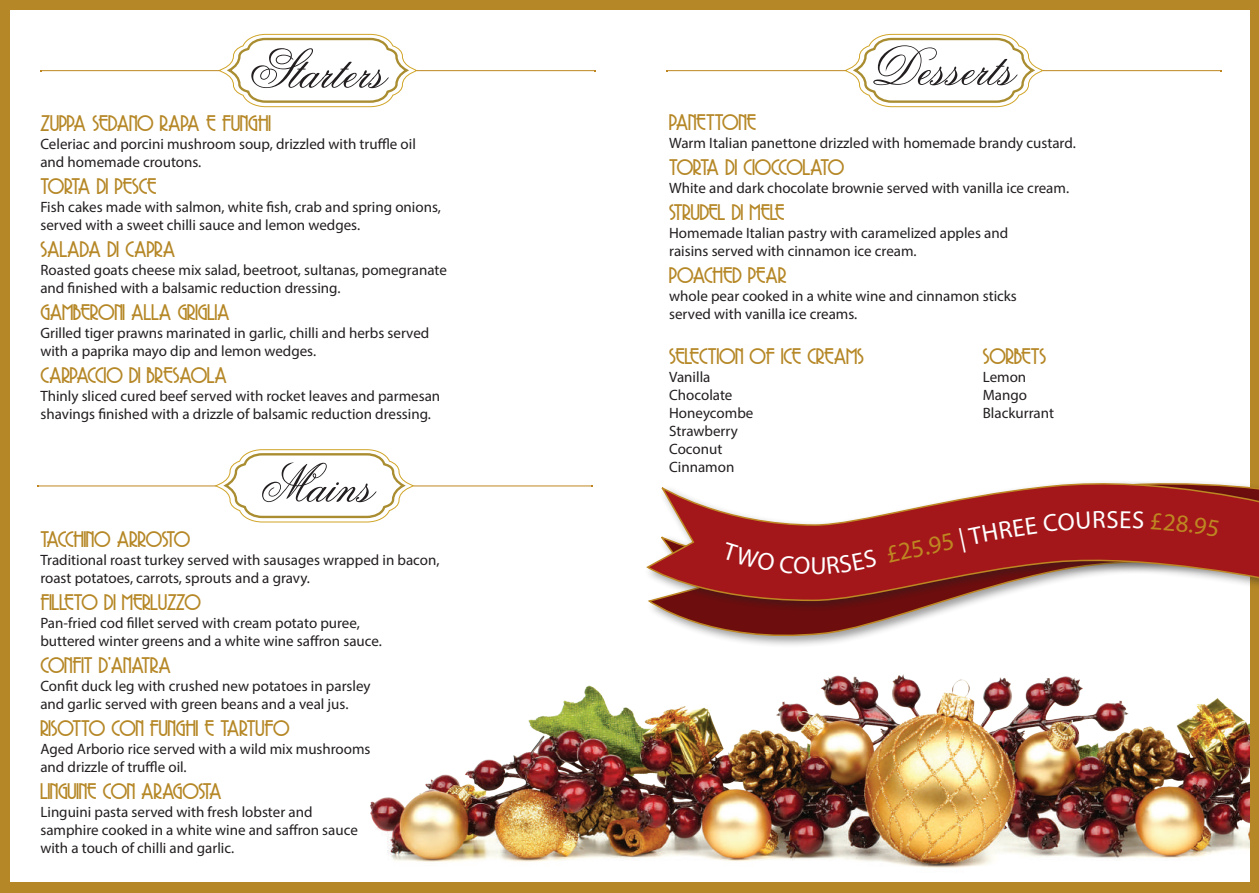
<style>
.page{position:relative;width:1259px;height:893px;background:#fff}
.page>*{position:absolute;margin:0;border:0;box-sizing:border-box;transform-origin:0 0}
.t1{font:54px "Old Scrip";color:#231f20}
.t2{font:24.9px "Myriad Pro";color:#be8722}
.t3{font:24.9px "Myriad Pro";color:#fff}
.t4{font:21px "Copasetic";color:#b58726}
.t5{font:21px "Copasetic";letter-spacing:-.02em;color:#b58726}
.t6{font:15px/18px "Myriad Pro";color:#231f20}
</style>
<div class="page">
<div style="left:0;top:0;width:1259px;height:893px;background:linear-gradient(to right,#b58726,#b58726)"></div>
<div style="left:10px;top:10px;width:1239px;height:872px;background:#fff"></div>
<img style="left:370px;top:674px;width:879px;height:194px">
<div style="left:645px;top:479px;width:614px;height:170px;background:#fff"></div>
<svg style="left:658px;top:462px;width:601px;height:183px"></svg>
<div style="left:644px;top:479px;width:615px;height:135px;background:#231f20;opacity:.45"></div>
<svg style="left:646px;top:475px;width:613px;height:127px"></svg>
<svg style="left:218px;top:34px;width:200px;height:73px"></svg>
<hr style="left:41px;top:70px;width:178px;height:1px;background:#be8722">
<hr style="left:417px;top:70px;width:178px;height:1px;background:#be8722">
<svg style="left:844px;top:34px;width:200px;height:73px"></svg>
<hr style="left:667px;top:70px;width:178px;height:1px;background:#be8722">
<hr style="left:1043px;top:70px;width:178px;height:1px;background:#be8722">
<svg style="left:214px;top:449px;width:200px;height:74px"></svg>
<hr style="left:38px;top:486px;width:178px;height:1px;background:#be8722">
<hr style="left:413px;top:486px;width:179px;height:1px;background:#be8722">
<div style="left:722px;top:542px;width:88px;height:33px;background:#a3171b"></div>
<svg style="left:827px;top:549px;width:50px;height:25px"></svg>
<div style="left:940px;top:517px;width:97px;height:35px;background:#a3171b"></div>
<svg style="left:1043px;top:511px;width:62px;height:21px"></svg>
<svg style="left:1121px;top:511px;width:22px;height:18px"></svg>
<div style="left:1151px;top:512px;width:68px;height:25px;background:#a3171b"></div>
<h1 class="t1" style="left:247px;top:37px;width:138px">Starters</h1>
<h3 class="t4" style="left:40px;top:113px;width:232px">ZUPPA SEDANO RAPA E FUNGHI</h3>
<p class="t6" style="left:40px;top:134px;width:377px">Celeriac and porcini mushroom soup, drizzled with truffle oil and homemade croutons.</p>
<h3 class="t4" style="left:40px;top:176px;width:118px">TORTA DI PESCE</h3>
<p class="t6" style="left:40px;top:197px;width:402px">Fish cakes made with salmon, white fish, crab and spring onions, served with a sweet chilli sauce and lemon wedges.</p>
<h3 class="t4" style="left:40px;top:239px;width:136px">SALADA DI CAPRA</h3>
<p class="t6" style="left:40px;top:260px;width:408px">Roasted goats cheese mix salad, beetroot, sultanas, pomegranate and finished with a balsamic reduction dressing.</p>
<h3 class="t4" style="left:40px;top:302px;width:191px">GAMBERONI ALLA GRIGLIA</h3>
<p class="t6" style="left:40px;top:323px;width:390px">Grilled tiger prawns marinated in garlic, chilli and herbs served with a paprika mayo dip and lemon wedges.</p>
<h3 class="t4" style="left:40px;top:365px;width:188px">CARPACCIO DI BRESAOLA</h3>
<p class="t6" style="left:40px;top:386px;width:401px">Thinly sliced cured beef served with rocket leaves and parmesan shavings finished with a drizzle of balsamic reduction dressing.</p>
<h1 class="t1" style="left:260px;top:451px;width:114px">Mains</h1>
<h3 class="t5" style="left:40px;top:528px;width:151px">TACCHINO ARROSTO</h3>
<p class="t6" style="left:40px;top:550px;width:401px">Traditional roast turkey served with sausages wrapped in bacon, roast potatoes, carrots, sprouts and a gravy.</p>
<h3 class="t4" style="left:40px;top:591px;width:162px">FILLETO DI MERLUZZO</h3>
<p class="t6" style="left:40px;top:613px;width:343px">Pan-fried cod fillet served with cream potato puree, buttered winter greens and a white wine saffron sauce.</p>
<h3 class="t4" style="left:40px;top:654px;width:132px">CONFIT D’ANATRA</h3>
<p class="t6" style="left:40px;top:676px;width:332px">Confit duck leg with crushed new potatoes in parsley and garlic served with green beans and a veal jus.</p>
<h3 class="t4" style="left:40px;top:717px;width:251px">RISOTTO CON FUNGHI E TARTUFO</h3>
<p class="t6" style="left:40px;top:739px;width:332px">Aged Arborio rice served with a wild mix mushrooms and drizzle of truffle oil.</p>
<h3 class="t4" style="left:40px;top:780px;width:183px">LINGUINE CON ARAGOSTA</h3>
<p class="t6" style="left:40px;top:802px;width:319px">Linguini pasta served with fresh lobster and samphire cooked in a white wine and saffron sauce with a touch of chilli and garlic.</p>
<h1 class="t1" style="left:868px;top:34px;width:146px">Desserts</h1>
<h3 class="t4" style="left:669px;top:112px;width:89px">PANETTONE</h3>
<p class="t6" style="left:669px;top:133px;width:408px">Warm Italian panettone drizzled with homemade brandy custard.</p>
<h3 class="t5" style="left:669px;top:157px;width:177px">TORTA DI CIOCCOLATO</h3>
<p class="t6" style="left:669px;top:178px;width:401px">White and dark chocolate brownie served with vanilla ice cream.</p>
<h3 class="t4" style="left:669px;top:202px;width:117px">STRUDEL DI MELE</h3>
<p class="t6" style="left:669px;top:223px;width:340px">Homemade Italian pastry with caramelized apples and raisins served with cinnamon ice cream.</p>
<h3 class="t4" style="left:669px;top:265px;width:119px">POACHED PEAR</h3>
<p class="t6" style="left:669px;top:286px;width:349px">whole pear cooked in a white wine and cinnamon sticks served with vanilla ice creams.</p>
<h3 class="t4" style="left:669px;top:346px;width:196px">SELECTION OF ICE CREAMS</h3>
<h3 class="t4" style="left:982px;top:346px;width:65px">SORBETS</h3>
<p class="t6" style="left:669px;top:367px;width:43px">Vanilla</p>
<p class="t6" style="left:982px;top:367px;width:45px">Lemon</p>
<p class="t6" style="left:669px;top:385px;width:65px">Chocolate</p>
<p class="t6" style="left:982px;top:385px;width:46px">Mango</p>
<p class="t6" style="left:669px;top:403px;width:86px">Honeycombe</p>
<p class="t6" style="left:982px;top:403px;width:73px">Blackurrant</p>
<p class="t6" style="left:669px;top:421px;width:70px">Strawberry<br>Coconut<br>Cinnamon</p>
<h2 class="t3" style="left:810px;top:551px;width:18px">U</h2>
<h2 class="t2" style="left:883px;top:540px;width:58px;rotate:-13deg">£25.9</h2>
<h2 class="t3" style="left:1106px;top:504px;width:14px">S</h2>
</div>
